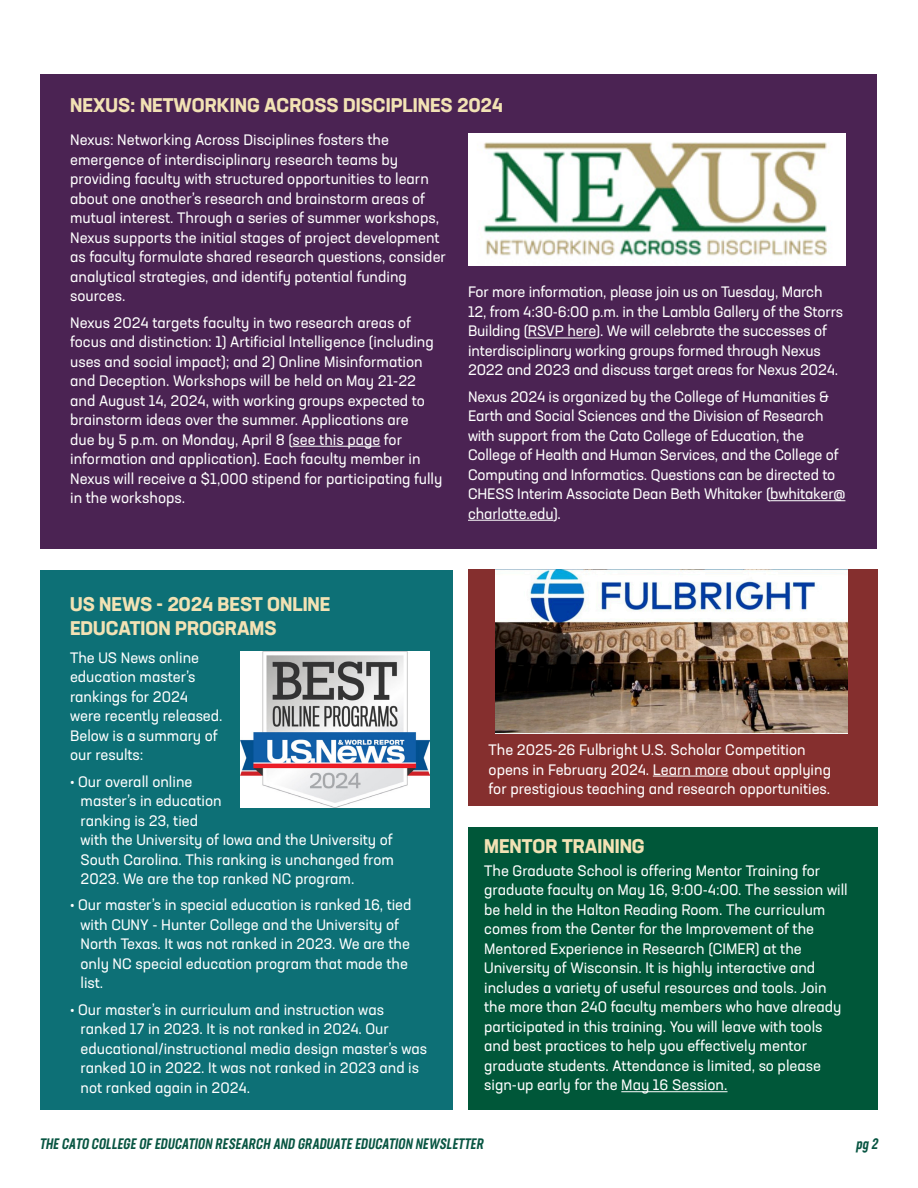
<style>
.page{position:relative;width:918px;height:1188px;background:#fff}
.page>*{position:absolute;margin:0;border:0;box-sizing:border-box;transform-origin:0 0}
.t1{font:700 19.5px/24px "Neusa Next Std";color:#f2e2b4}
.body{font:15px/19.5px "Neusa Next Std";color:#fff}
.t2{font:italic 500 15px "Neusa Next Std Compact";color:#085542}
</style>
<div class="page">
<div style="left:468px;top:827px;width:410px;height:283px;background:#005739"></div>
<div style="left:40px;top:75px;width:838px;height:474px;background:#4b2353"></div>
<hr style="left:293px;top:446px;width:87px;height:1px;background:#fff">
<hr style="left:528px;top:338px;width:68px;height:1px;background:#fff">
<hr style="left:770px;top:500px;width:75px;height:1px;background:#fff">
<hr style="left:468px;top:520px;width:85px;height:1px;background:#fff">
<img style="left:468px;top:134px;width:378px;height:132px">
<div style="left:40px;top:570px;width:413px;height:540px;background:#0d7076"></div>
<div style="left:468px;top:569px;width:410px;height:237px;background:#852f2e"></div>
<img style="left:241px;top:651px;width:189px;height:157px">
<hr style="left:653px;top:776px;width:75px;height:1px;background:#fff">
<img style="left:495px;top:569px;width:353px;height:165px">
<hr style="left:621px;top:1091px;width:107px;height:1px;background:#fff">
<p class="t1" style="left:70px;top:93px;width:434px">NEXUS: NETWORKING ACROSS DISCIPLINES 2024</p>
<p class="body" style="left:70px;top:130px;width:377px">Nexus: Networking Across Disciplines fosters the emergence of interdisciplinary research teams by providing faculty with structured opportunities to learn about one another’s research and brainstorm areas of mutual interest. Through a series of summer workshops, Nexus supports the initial stages of project development as faculty formulate shared research questions, consider analytical strategies, and identify potential funding sources.</p>
<p class="body" style="left:70px;top:312px;width:374px">Nexus 2024 targets faculty in two research areas of focus and distinction: 1) Artificial Intelligence (including uses and social impact); and 2) Online Misinformation and Deception. Workshops will be held on May 21-22 and August 14, 2024, with working groups expected to brainstorm ideas over the summer. Applications are<br>due by 5 p.m. on Monday, April 8 (see this page for information and application). Each faculty member in Nexus will receive a $1,000 stipend for participating fully in the workshops.</p>
<p class="body" style="left:468px;top:282px;width:377px">For more information, please join us on Tuesday, March 12, from 4:30-6:00 p.m. in the Lambla Gallery of the Storrs Building (RSVP here). We will celebrate the successes of interdisciplinary working groups formed through Nexus 2022 and 2023 and discuss target areas for Nexus 2024.</p>
<p class="body" style="left:468px;top:386px;width:379px">Nexus 2024 is organized by the College of Humanities &amp; Earth and Social Sciences and the Division of Research with support from the Cato College of Education, the College of Health and Human Services, and the College of Computing and Informatics. Questions can be directed to CHESS Interim Associate Dean Beth Whitaker (bwhitaker@ charlotte.edu).</p>
<p class="t1" style="left:70px;top:592px;width:262px">US NEWS - 2024 BEST ONLINE<br>EDUCATION PROGRAMS</p>
<p class="body" style="left:70px;top:648px;width:154px">The US News online education master’s rankings for 2024 were recently released.<br>Below is a summary of our results:</p>
<p class="body" style="left:81px;top:771px;width:315px;text-indent:-10px">• Our overall online<br>master’s in education<br>ranking is 23, tied<br>with the University of Iowa and the University of<br>South Carolina. This ranking is unchanged from<br>2023. We are the top ranked NC program.</p>
<p class="body" style="left:81px;top:895px;width:333px;text-indent:-10px">• Our master’s in special education is ranked 16, tied with CUNY - Hunter College and the University of North Texas. It was not ranked in 2023. We are the only NC special education program that made the list.</p>
<p class="body" style="left:81px;top:999px;width:348px;text-indent:-10px">• Our master’s in curriculum and instruction was ranked 17 in 2023. It is not ranked in 2024. Our educational/instructional media design master’s was ranked 10 in 2022. It was not ranked in 2023 and is not ranked again in 2024.</p>
<p class="body" style="left:489px;top:740px;width:344px">The 2025-26 Fulbright U.S. Scholar Competition opens in February 2024. Learn more about applying for prestigious teaching and research opportunities.</p>
<p class="t1" style="left:484px;top:833px;width:162px">MENTOR TRAINING</p>
<p class="body" style="left:484px;top:860px;width:365px">The Graduate School is offering Mentor Training for graduate faculty on May 16, 9:00-4:00. The session will be held in the Halton Reading Room. The curriculum comes from the Center for the Improvement of the Mentored Experience in Research (CIMER) at the University of Wisconsin. It is highly interactive and includes a variety of useful resources and tools. Join the more than 240 faculty members who have already participated in this training. You will leave with tools and best practices to help you effectively mentor graduate students. Attendance is limited, so please sign-up early for the May 16 Session.</p>
<p class="t2" style="left:39px;top:1134px;width:448px">THE CATO COLLEGE OF EDUCATION RESEARCH AND GRADUATE EDUCATION NEWSLETTER</p>
<p class="t2" style="left:856px;top:1134px;width:26px">pg 2</p>
</div>
